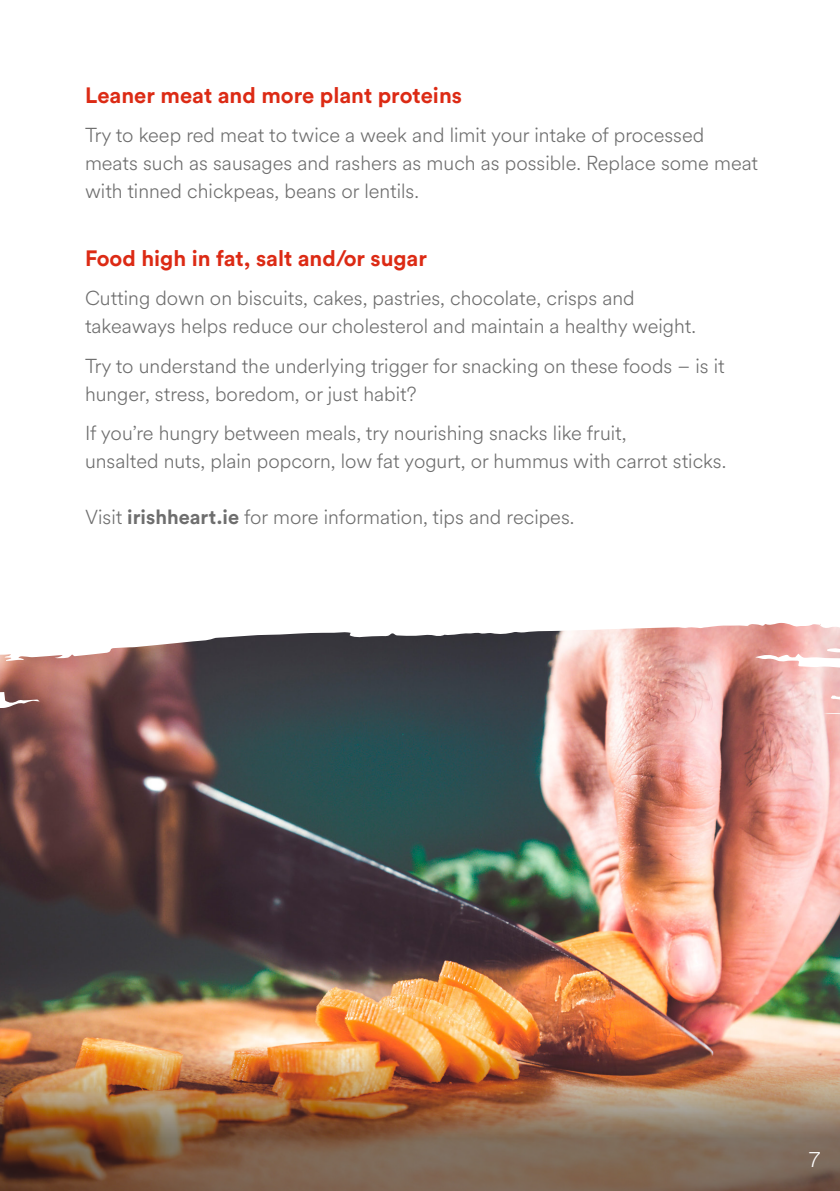
<style>
.page{position:relative;width:840px;height:1191px;background:#fff}
.page>*{position:absolute;margin:0;border:0;box-sizing:border-box;transform-origin:0 0}
.t1{font:700 22px "Circular Std";color:#dc2a14}
.t2{font:300 21px "Circular Spotify Text";color:#fff}
.t3{font:300 20px/28px "Circular Spotify Text";color:#6e6e6e}
.s1{font-family:"Circular Std";font-weight:700}
</style>
<div class="page">
<img style="left:0;top:623px;width:839px;height:410px">
<img style="left:0;top:1033px;width:839px;height:158px">
<p class="t1" style="left:85px;top:81px;width:378px">Leaner meat and more plant proteins</p>
<p class="t3" style="left:85px;top:122px;width:674px">Try to keep red meat to twice a week and limit your intake of processed meats such as sausages and rashers as much as possible. Replace some meat with tinned chickpeas, beans or lentils.</p>
<p class="t1" style="left:85px;top:244px;width:343px">Food high in fat, salt and/or sugar</p>
<p class="t3" style="left:85px;top:285px;width:612px">Cutting down on biscuits, cakes, pastries, chocolate, crisps and takeaways helps reduce our cholesterol and maintain a healthy weight.</p>
<p class="t3" style="left:85px;top:352px;width:641px">Try to understand the underlying trigger for snacking on these foods – is it hunger, stress, boredom, or just habit?</p>
<p class="t3" style="left:85px;top:419px;width:642px">If you’re hungry between meals, try nourishing snacks like fruit,<br>unsalted nuts, plain popcorn, low fat yogurt, or hummus with carrot sticks.</p>
<p class="t3" style="left:85px;top:503px;width:490px">Visit <span class="s1">irishheart.ie</span> for more information, tips and recipes.</p>
<p class="t2" style="left:808px;top:1145px;width:13px">7</p>
</div>
